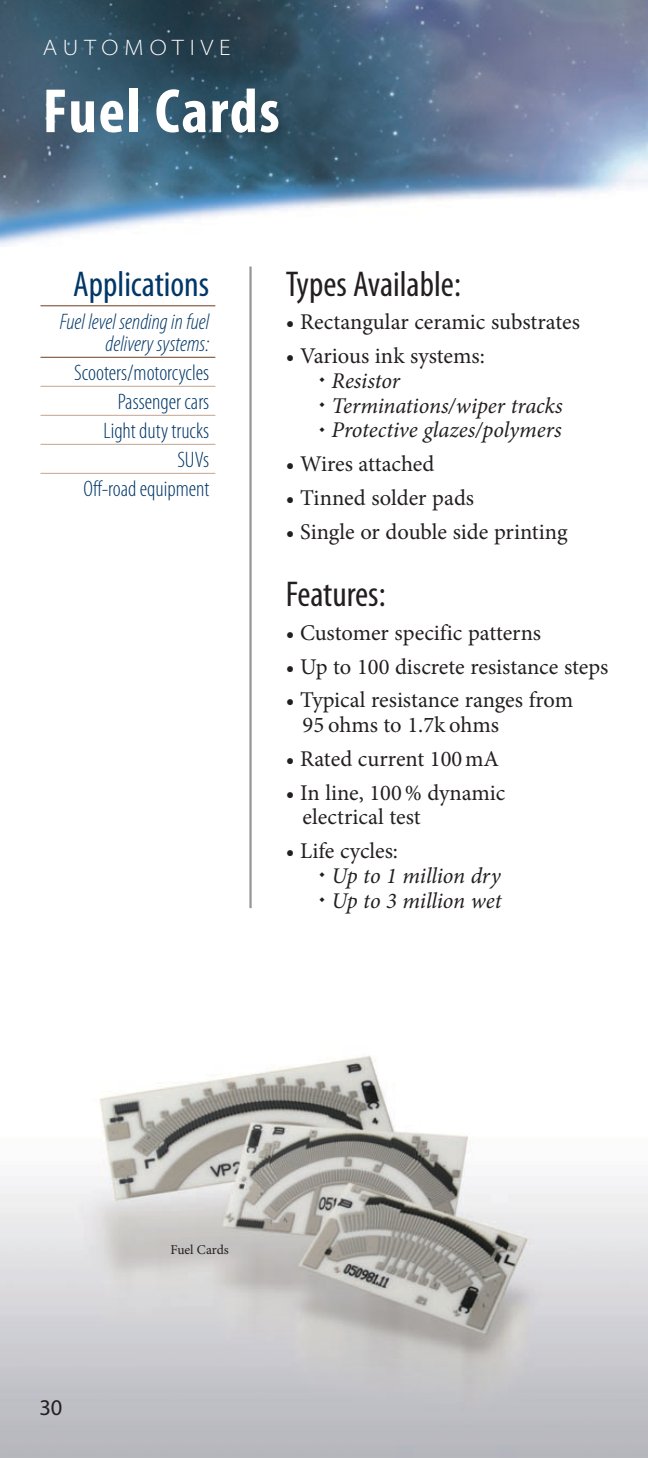
<style>
.page{position:relative;width:648px;height:1458px;background:#fff}
.page>*{position:absolute;margin:0;border:0;box-sizing:border-box;transform-origin:0 0}
.t1{font:700 condensed 63px "Myriad Pro";letter-spacing:.025em;color:#fff}
.t2{font:condensed 36px "Myriad Pro";color:#231f20}
.t3{font:condensed 36px "Myriad Pro";color:#003768}
.t4{font:22.5px/24.8px "Minion Pro";color:#231f20}
.t5{font:italic 22.5px "Minion Pro";letter-spacing:-.01em;color:#231f20}
.t6{font:300 condensed 22.5px/29px "Myriad Pro";color:#003768;text-align:right}
.t7{font:italic 300 condensed 22.5px/22.5px "Myriad Pro";color:#003768;text-align:right}
.t8{font:300 semi-expanded 22.5px "Myriad Pro";letter-spacing:.27em;color:#fff}
.t9{font:22.5px "Myriad Pro";color:#231f20}
.t10{font:13.5px "Minion Pro";letter-spacing:-.005em;color:#231f20}
</style>
<div class="page">
<img style="left:0;top:0;width:648px;height:246px">
<img style="left:0;top:908px;width:648px;height:550px">
<hr style="left:40px;top:305px;width:175px;height:1px;background:#7e543a">
<hr style="left:40px;top:357px;width:175px;height:1px;background:#7e543a">
<hr style="left:40px;top:386px;width:175px;height:1px;background:#c9af9d">
<hr style="left:40px;top:415px;width:175px;height:1px;background:#c9af9d">
<hr style="left:40px;top:444px;width:175px;height:1px;background:#c9af9d">
<hr style="left:40px;top:473px;width:175px;height:1px;background:#c9af9d">
<hr style="left:249px;top:267px;width:3px;height:641px;background:#949698">
<p class="t8" style="left:43px;top:35px;width:189px">AUTOMOTIVE</p>
<h1 class="t1" style="left:43px;top:72px;width:239px">Fuel Cards</h1>
<h2 class="t3" style="left:73px;top:262px;width:138px">Applications</h2>
<p class="t7" style="left:60px;top:311px;width:151px">Fuel level sending in fuel delivery systems:</p>
<p class="t6" style="left:74px;top:359px;width:137px">Scooters/motorcycles<br>Passenger cars<br>Light duty trucks<br>SUVs<br>Off-road equipment</p>
<h2 class="t2" style="left:286px;top:262px;width:177px">Types Available:</h2>
<p class="t4" style="left:286px;top:310px;width:296px">• Rectangular ceramic substrates</p>
<p class="t4" style="left:286px;top:344px;width:201px">• Various ink systems:</p>
<p class="t5" style="left:320px;top:365px;width:82px">◆ Resistor</p>
<p class="t5" style="left:320px;top:390px;width:245px">◆ Terminations/wiper tracks</p>
<p class="t5" style="left:320px;top:415px;width:244px">◆ Protective glazes/polymers</p>
<p class="t4" style="left:286px;top:452px;width:150px">• Wires attached</p>
<p class="t4" style="left:286px;top:485px;width:190px">• Tinned solder pads</p>
<p class="t4" style="left:286px;top:519px;width:283px">• Single or double side printing</p>
<h2 class="t2" style="left:286px;top:572px;width:101px">Features:</h2>
<p class="t4" style="left:286px;top:620px;width:257px">• Customer specific patterns</p>
<p class="t4" style="left:286px;top:654px;width:324px">• Up to 100 discrete resistance steps</p>
<p class="t4" style="left:303px;top:688px;width:272px;text-indent:-17px">• Typical resistance ranges from<br>95 ohms to 1.7k ohms</p>
<p class="t4" style="left:286px;top:746px;width:215px">• Rated current 100mA</p>
<p class="t4" style="left:303px;top:780px;width:204px;text-indent:-17px">• In line, 100% dynamic electrical test</p>
<p class="t4" style="left:286px;top:839px;width:114px">• Life cycles:</p>
<p class="t5" style="left:320px;top:860px;width:183px">◆ Up to 1 million dry</p>
<p class="t5" style="left:320px;top:885px;width:184px">◆ Up to 3 million wet</p>
<p class="t9" style="left:39px;top:1393px;width:25px">30</p>
<p class="t10" style="left:170px;top:1240px;width:60px">Fuel Cards</p>
</div>
